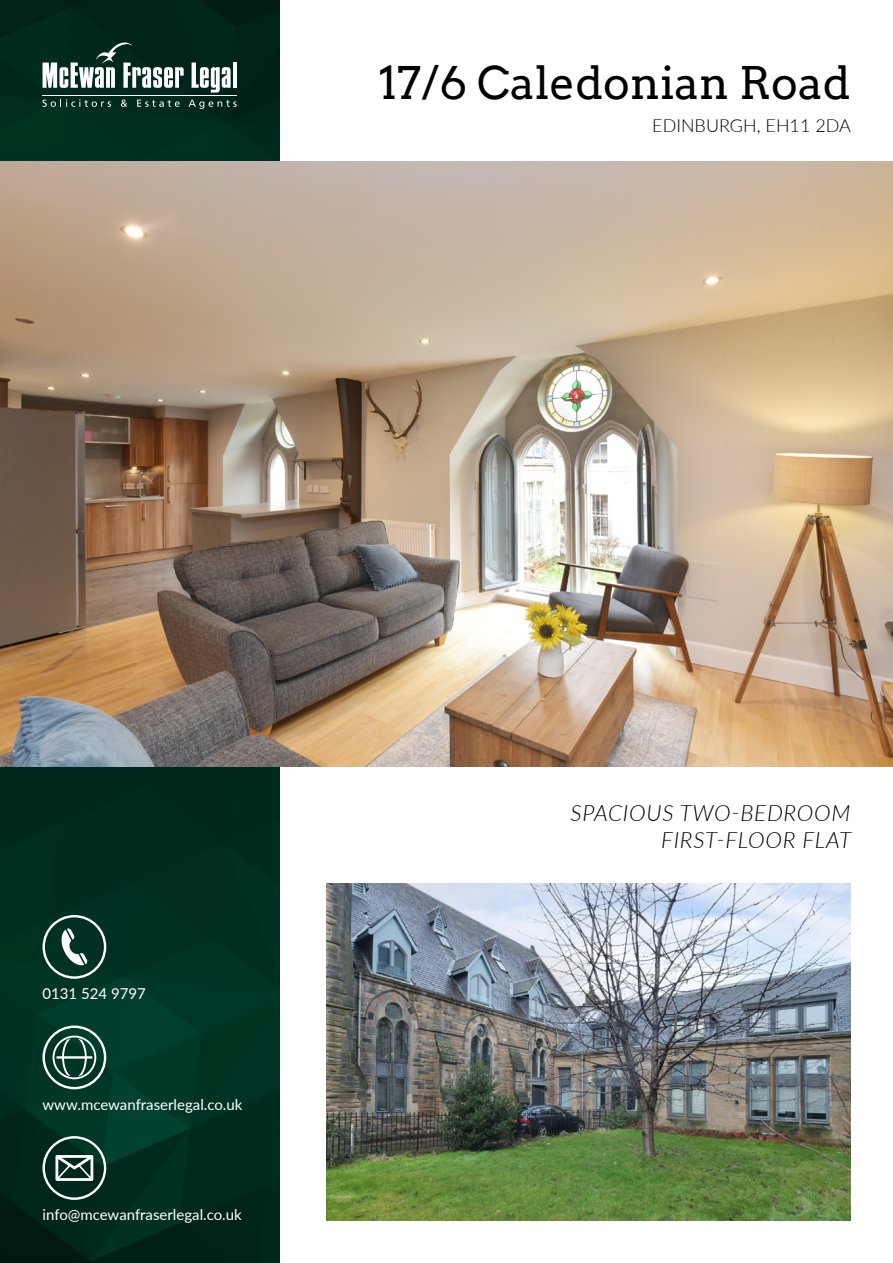
<style>
.page{position:relative;width:893px;height:1263px;background:#fff}
.page>*{position:absolute;margin:0;border:0;box-sizing:border-box;transform-origin:0 0}
.t1{font:45px "Arvo";color:#000}
.t2{font:italic 300 22.5px/27px "Lato";letter-spacing:.03em;color:#000;text-align:right}
.t3{font:300 18px "Lato";color:#000}
.t4{font:15px "Lato";color:#fff}
</style>
<div class="page">
<img style="left:0;top:0;width:279px;height:1263px">
<img style="left:0;top:162px;width:893px;height:605px">
<svg style="left:43px;top:43px;width:141px;height:45px"></svg>
<svg style="left:192px;top:63px;width:39px;height:30px"></svg>
<hr style="left:233px;top:63px;width:4px;height:25px;background:#fff">
<hr style="left:43px;top:95px;width:194px;height:1px;background:#fff">
<svg style="left:43px;top:99px;width:68px;height:8px"></svg>
<svg style="left:121px;top:100px;width:6px;height:7px"></svg>
<svg style="left:137px;top:100px;width:43px;height:7px"></svg>
<svg style="left:189px;top:100px;width:48px;height:9px"></svg>
<img style="left:326px;top:883px;width:524px;height:337px">
<svg style="left:43px;top:915px;width:63px;height:64px;background:#335a4f"></svg>
<svg style="left:43px;top:1025px;width:63px;height:64px;background:#3a6559"></svg>
<svg style="left:43px;top:1136px;width:63px;height:64px;background:#3a5b52"></svg>
<h1 class="t1" style="left:379px;top:55px;width:473px">17/6 Caledonian Road</h1>
<p class="t3" style="left:652px;top:113px;width:200px">EDINBURGH, EH11 2DA</p>
<p class="t4" style="left:43px;top:983px;width:105px">0131 524 9797</p>
<p class="t4" style="left:43px;top:1094px;width:201px">www.mcewanfraserlegal.co.uk</p>
<p class="t4" style="left:43px;top:1204px;width:201px">info@mcewanfraserlegal.co.uk</p>
<h2 class="t2" style="left:571px;top:798px;width:282px">SPACIOUS TWO-BEDROOM<br>FIRST-FLOOR FLAT</h2>
</div>
